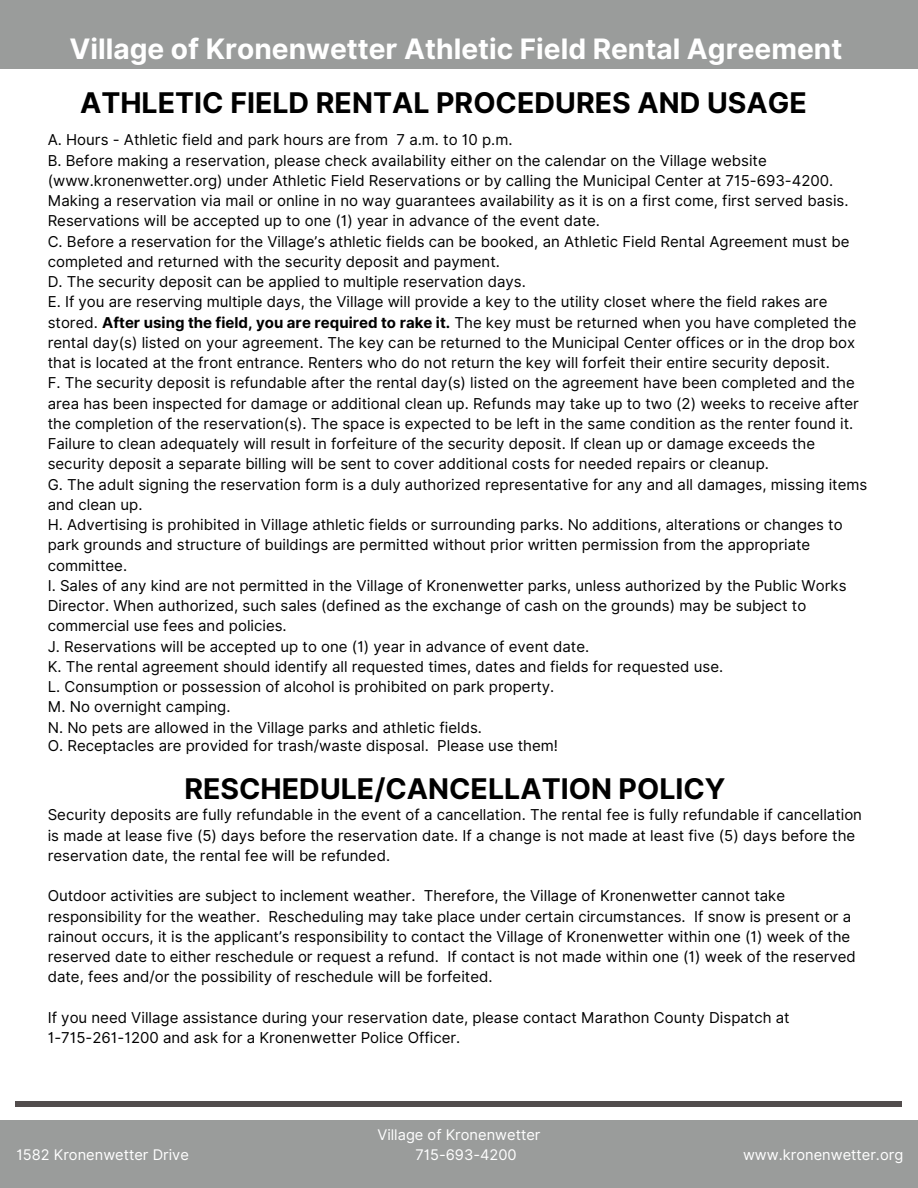
<style>
.page{position:relative;width:918px;height:1188px;background:#fff}
.page>*{position:absolute;margin:0;border:0;box-sizing:border-box;transform-origin:0 0}
.t1{font:700 28.5px "Inter";color:#000}
.t2{font:700 28.2px "Inter";color:#fff}
.t3{font:15px/20.2px "Inter";color:#000}
.t4{font:14.7px "Inter";color:#fff}
.s1{font-weight:700}
</style>
<div class="page">
<div style="left:16px;top:1102px;width:886px;height:5px;background:#524d4d"></div>
<div style="left:0;top:0;width:918px;height:69px;background:#9a9c9b"></div>
<div style="left:0;top:1120px;width:918px;height:68px;background:#9a9c9b"></div>
<p class="t2" style="left:70px;top:32px;width:774px">Village of Kronenwetter Athletic Field Rental Agreement</p>
<p class="t1" style="left:80px;top:85px;width:728px">ATHLETIC FIELD RENTAL PROCEDURES AND USAGE</p>
<p class="t3" style="left:48px;top:130px;width:466px">A. Hours - Athletic field and park hours are from 7 a.m. to 10 p.m.</p>
<p class="t3" style="left:48px;top:150px;width:802px">B. Before making a reservation, please check availability either on the calendar on the Village website (www.kronenwetter.org) under Athletic Field Reservations or by calling the Municipal Center at 715-693-4200.<br>Making a reservation via mail or online in no way guarantees availability as it is on a first come, first served basis.<br>Reservations will be accepted up to one (1) year in advance of the event date.</p>
<p class="t3" style="left:48px;top:231px;width:803px">C. Before a reservation for the Village’s athletic fields can be booked, an Athletic Field Rental Agreement must be completed and returned with the security deposit and payment.</p>
<p class="t3" style="left:48px;top:272px;width:480px">D. The security deposit can be applied to multiple reservation days.</p>
<p class="t3" style="left:48px;top:292px;width:810px">E. If you are reserving multiple days, the Village will provide a key to the utility closet where the field rakes are stored. <span class="s1">After using the field, you are required to rake it.</span> The key must be returned when you have completed the rental day(s) listed on your agreement. The key can be returned to the Municipal Center offices or in the drop box that is located at the front entrance. Renters who do not return the key will forfeit their entire security deposit.</p>
<p class="t3" style="left:48px;top:373px;width:813px">F. The security deposit is refundable after the rental day(s) listed on the agreement have been completed and the area has been inspected for damage or additional clean up. Refunds may take up to two (2) weeks to receive after the completion of the reservation(s). The space is expected to be left in the same condition as the renter found it.<br>Failure to clean adequately will result in forfeiture of the security deposit. If clean up or damage exceeds the security deposit a separate billing will be sent to cover additional costs for needed repairs or cleanup.</p>
<p class="t3" style="left:48px;top:474px;width:821px">G. The adult signing the reservation form is a duly authorized representative for any and all damages, missing items and clean up.</p>
<p class="t3" style="left:48px;top:515px;width:796px">H. Advertising is prohibited in Village athletic fields or surrounding parks. No additions, alterations or changes to park grounds and structure of buildings are permitted without prior written permission from the appropriate committee.</p>
<p class="t3" style="left:48px;top:575px;width:800px">I. Sales of any kind are not permitted in the Village of Kronenwetter parks, unless authorized by the Public Works<br>Director. When authorized, such sales (defined as the exchange of cash on the grounds) may be subject to commercial use fees and policies.</p>
<p class="t3" style="left:48px;top:636px;width:543px">J. Reservations will be accepted up to one (1) year in advance of event date.</p>
<p class="t3" style="left:48px;top:656px;width:677px">K. The rental agreement should identify all requested times, dates and fields for requested use.</p>
<p class="t3" style="left:48px;top:677px;width:508px">L. Consumption or possession of alcohol is prohibited on park property.</p>
<p class="t3" style="left:48px;top:697px;width:184px">M. No overnight camping.</p>
<p class="t3" style="left:48px;top:717px;width:436px">N. No pets are allowed in the Village parks and athletic fields.</p>
<p class="t3" style="left:48px;top:735px;width:512px">O. Receptacles are provided for trash/waste disposal. Please use them!</p>
<p class="t1" style="left:184px;top:772px;width:543px">RESCHEDULE/CANCELLATION POLICY</p>
<p class="t3" style="left:48px;top:805px;width:816px">Security deposits are fully refundable in the event of a cancellation. The rental fee is fully refundable if cancellation is made at lease five (5) days before the reservation date. If a change is not made at least five (5) days before the reservation date, the rental fee will be refunded.</p>
<p class="t3" style="left:48px;top:886px;width:810px">Outdoor activities are subject to inclement weather. Therefore, the Village of Kronenwetter cannot take responsibility for the weather. Rescheduling may take place under certain circumstances. If snow is present or a rainout occurs, it is the applicant’s responsibility to contact the Village of Kronenwetter within one (1) week of the reserved date to either reschedule or request a refund. If contact is not made within one (1) week of the reserved date, fees and/or the possibility of reschedule will be forfeited.</p>
<p class="t3" style="left:48px;top:1007px;width:744px">If you need Village assistance during your reservation date, please contact Marathon County Dispatch at</p>
<p class="t3" style="left:48px;top:1028px;width:414px">1-715-261-1200 and ask for a Kronenwetter Police Officer.</p>
<p class="t4" style="left:377px;top:1126px;width:164px">Village of Kronenwetter</p>
<p class="t4" style="left:16px;top:1145px;width:174px">1582 Kronenwetter Drive</p>
<p class="t4" style="left:415px;top:1145px;width:103px">715-693-4200</p>
<p class="t4" style="left:743px;top:1145px;width:162px">www.kronenwetter.org</p>
</div>
